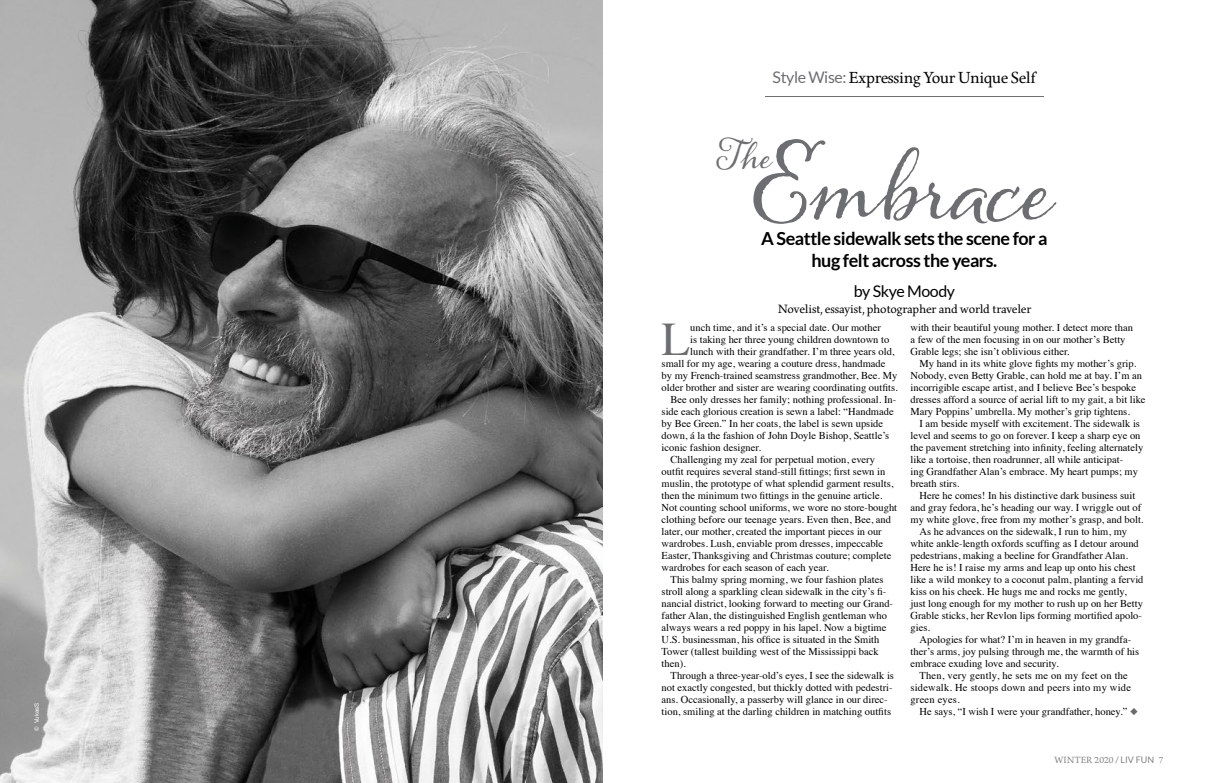
<style>
.page{position:relative;width:1206px;height:783px;background:#fff}
.page>*{position:absolute;margin:0;border:0;box-sizing:border-box;transform-origin:0 0}
.t1{font:97px "Alana";color:#6d6e71}
.t2{font:46.8px "Times";color:#6d6e71}
.t3{font:37px "Alana";color:#6d6e71}
.t4{font:700 18px/21.6px "Lato";letter-spacing:-.025em;color:#000;text-align:center}
.t5{font:16px "Born";letter-spacing:-.025em;color:#000}
.t6{font:16px "Lato";letter-spacing:-.025em;color:#000}
.t7{font:12px "Born";letter-spacing:-.015em;color:#000}
.t8{font:10.5px/12px "Times";color:#000}
.t9{font:10.5px "Times";letter-spacing:.02em;color:#000}
.t10{font:9px "Born";color:#808285}
.t11{font:6px "Helvetica";color:#fff}
.s1{font-family:"Lato";color:#6d6e71}
.s2{color:#6b6b6b}
.s3{font-family:"Lato"}
</style>
<div class="page">
<img style="left:0;top:0;width:603px;height:783px">
<hr style="left:765px;top:96px;width:279px;height:1px;background:#6d6e71">
<p class="t11" style="left:32px;top:731px;width:30px;rotate:-90deg">© VukasS</p>
<h3 class="t5" style="left:773px;top:68px;width:265px"><span class="s1">Style Wise:</span> Expressing Your Unique Self</h3>
<h3 class="t3" style="left:719px;top:134px;width:55px">The</h3>
<h1 class="t1" style="left:753px;top:129px;width:303px">Embrace</h1>
<h3 class="t4" style="left:761px;top:227px;width:288px">A Seattle sidewalk sets the scene for a hug felt across the years.</h3>
<h3 class="t6" style="left:854px;top:282px;width:103px">by Skye Moody</h3>
<p class="t7" style="left:778px;top:302px;width:255px">Novelist, essayist, photographer and world traveler</p>
<h2 class="t2" style="left:662px;top:295px;width:30px">L</h2>
<p class="t8" style="left:690px;top:320px;width:192px">unch time, and it’s a special date. Our mother</p>
<p class="t8" style="left:690px;top:332px;width:201px">is taking her three young children downtown to</p>
<p class="t8" style="left:690px;top:344px;width:206px">lunch with their grandfather. I’m three years old,</p>
<p class="t8" style="left:662px;top:356px;width:225px">small for my age, wearing a couture dress, handmade</p>
<p class="t8" style="left:662px;top:368px;width:237px">by my French-trained seamstress grandmother, Bee. My</p>
<p class="t8" style="left:662px;top:380px;width:238px">older brother and sister are wearing coordinating outfits.</p>
<p class="t8" style="left:671px;top:392px;width:227px">Bee only dresses her family; nothing professional. In-</p>
<p class="t8" style="left:662px;top:404px;width:234px">side each glorious creation is sewn a label: “Handmade</p>
<p class="t8" style="left:662px;top:416px;width:223px">by Bee Green.” In her coats, the label is sewn upside</p>
<p class="t8" style="left:662px;top:428px;width:229px">down, á la the fashion of John Doyle Bishop, Seattle’s</p>
<p class="t8" style="left:662px;top:440px;width:101px">iconic fashion designer.</p>
<p class="t8" style="left:671px;top:452px;width:206px">Challenging my zeal for perpetual motion, every</p>
<p class="t8" style="left:662px;top:464px;width:225px">outfit requires several stand-still fittings; first sewn in</p>
<p class="t8" style="left:662px;top:476px;width:233px">muslin, the prototype of what splendid garment results,</p>
<p class="t8" style="left:662px;top:488px;width:222px">then the minimum two fittings in the genuine article.</p>
<p class="t8" style="left:662px;top:500px;width:237px">Not counting school uniforms, we wore no store-bought</p>
<p class="t8" style="left:662px;top:512px;width:231px">clothing before our teenage years. Even then, Bee, and</p>
<p class="t8" style="left:662px;top:524px;width:222px">later, our mother, created the important pieces in our</p>
<p class="t8" style="left:662px;top:536px;width:223px">wardrobes. Lush, enviable prom dresses, impeccable</p>
<p class="t8" style="left:662px;top:548px;width:231px">Easter, Thanksgiving and Christmas couture; complete</p>
<p class="t8" style="left:662px;top:560px;width:169px">wardrobes for each season of each year.</p>
<p class="t8" style="left:671px;top:572px;width:214px">This balmy spring morning, we four fashion plates</p>
<p class="t8" style="left:662px;top:584px;width:226px">stroll along a sparkling clean sidewalk in the city’s fi-</p>
<p class="t8" style="left:662px;top:596px;width:233px">nancial district, looking forward to meeting our Grand-</p>
<p class="t8" style="left:662px;top:608px;width:227px">father Alan, the distinguished English gentleman who</p>
<p class="t8" style="left:662px;top:620px;width:226px">always wears a red poppy in his lapel. Now a bigtime</p>
<p class="t8" style="left:662px;top:632px;width:219px">U.S. businessman, his office is situated in the Smith</p>
<p class="t8" style="left:662px;top:644px;width:219px">Tower (tallest building west of the Mississippi back</p>
<p class="t8" style="left:662px;top:656px;width:26px">then).</p>
<p class="t8" style="left:671px;top:668px;width:225px">Through a three-year-old’s eyes, I see the sidewalk is</p>
<p class="t8" style="left:662px;top:680px;width:232px">not exactly congested, but thickly dotted with pedestri-</p>
<p class="t8" style="left:662px;top:692px;width:228px">ans. Occasionally, a passerby will glance in our direc-</p>
<p class="t8" style="left:662px;top:704px;width:231px">tion, smiling at the darling children in matching outfits</p>
<p class="t8" style="left:911px;top:320px;width:224px">with their beautiful young mother. I detect more than a few of the men focusing in on our mother’s Betty<br>Grable legs; she isn’t oblivious either.</p>
<p class="t8" style="left:911px;top:356px;width:237px;text-indent:9px">My hand in its white glove fights my mother’s grip.<br>Nobody, even Betty Grable, can hold me at bay. I’m an incorrigible escape artist, and I believe Bee’s bespoke dresses afford a source of aerial lift to my gait, a bit like Mary Poppins’ umbrella. My mother’s grip tightens.</p>
<p class="t8" style="left:911px;top:416px;width:234px;text-indent:9px">I am beside myself with excitement. The sidewalk is level and seems to go on forever. I keep a sharp eye on the pavement stretching into infinity, feeling alternately like a tortoise, then roadrunner, all while anticipat-<br>ing Grandfather Alan’s embrace. My heart pumps; my breath stirs.</p>
<p class="t8" style="left:920px;top:488px;width:217px">Here he comes! In his distinctive dark business suit</p>
<p class="t8" style="left:911px;top:500px;width:232px">and gray fedora, he’s heading our way. I wriggle out of</p>
<p class="t8" style="left:911px;top:512px;width:235px">my white glove, free from my mother’s grasp, and bolt.</p>
<p class="t8" style="left:920px;top:524px;width:209px">As he advances on the sidewalk, I run to him, my</p>
<p class="t8" style="left:911px;top:536px;width:230px">white ankle-length oxfords scuffing as I detour around</p>
<p class="t8" style="left:911px;top:548px;width:219px">pedestrians, making a beeline for Grandfather Alan.</p>
<p class="t8" style="left:911px;top:560px;width:227px">Here he is! I raise my arms and leap up onto his chest</p>
<p class="t8" style="left:911px;top:572px;width:235px">like a wild monkey to a coconut palm, planting a fervid</p>
<p class="t8" style="left:911px;top:584px;width:218px">kiss on his cheek. He hugs me and rocks me gently,</p>
<p class="t8" style="left:911px;top:596px;width:234px">just long enough for my mother to rush up on her Betty</p>
<p class="t8" style="left:911px;top:608px;width:233px">Grable sticks, her Revlon lips forming mortified apolo-</p>
<p class="t8" style="left:911px;top:620px;width:21px">gies.</p>
<p class="t8" style="left:920px;top:632px;width:213px">Apologies for what? I’m in heaven in my grandfa-</p>
<p class="t8" style="left:911px;top:644px;width:230px">ther’s arms, joy pulsing through me, the warmth of his</p>
<p class="t8" style="left:911px;top:656px;width:150px">embrace exuding love and security.</p>
<p class="t9" style="left:920px;top:665px;width:210px">Then, very gently, he sets me on my feet on the</p>
<p class="t9" style="left:911px;top:677px;width:222px">sidewalk. He stoops down and peers into my wide</p>
<p class="t9" style="left:911px;top:689px;width:51px">green eyes.</p>
<p class="t8" style="left:920px;top:704px;width:220px">He says, “I wish I were your grandfather, honey.” <span class="s2">◆</span></p>
<p class="t10" style="left:1054px;top:755px;width:111px">WINTER 2020 <span class="s3">/ LIV FUN</span> 7</p>
</div>
